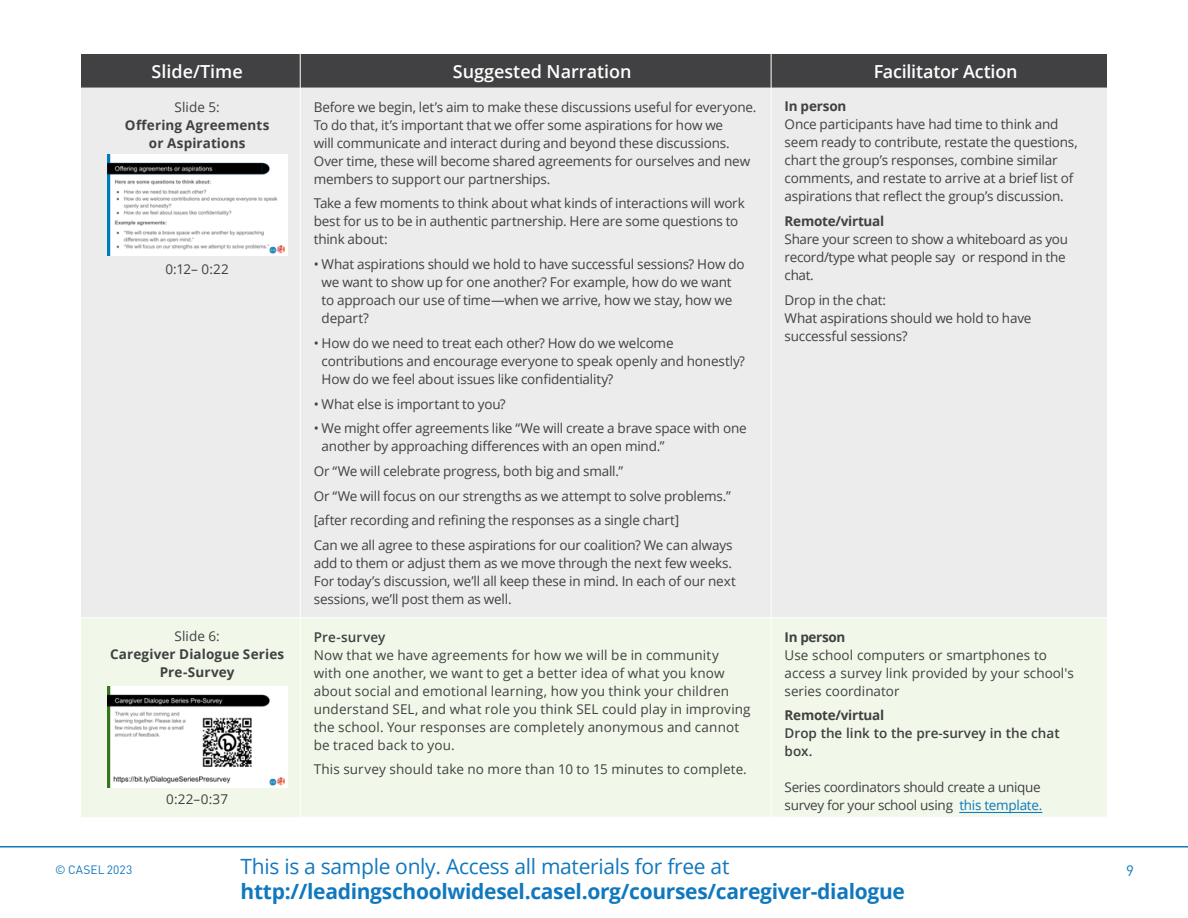
<style>
.page{position:relative;width:1188px;height:918px;background:#fff}
.page>*{position:absolute;margin:0;border:0;box-sizing:border-box;transform-origin:0 0}
.t1{font:700 21px "Open Sans";letter-spacing:-.015em;color:#1078be}
.t2{font:21px "Open Sans";letter-spacing:-.015em;color:#1078be}
.t3{font:600 18px "Open Sans";color:#fff}
.t4{font:15px "DIN";color:#1079bf}
.t5{font:13.5px/18px "Open Sans";letter-spacing:-.015em;color:#414042}
.t6{font:13.5px/18px "Open Sans";letter-spacing:.01em;color:#414042}
.t7{font:700 13.5px/18px "Open Sans";letter-spacing:.005em;color:#414042;text-align:center}
.t8{font:600 13.5px/18px "Open Sans";color:#414042}
.t9{font:700 13.5px "Open Sans";letter-spacing:-.02em;color:#414042}
.t10{font:700 13.5px "Open Sans";letter-spacing:-.025em;color:#414042}
.t11{font:12px "DIN";letter-spacing:.005em;color:#1079bf}
.s1{color:#1079bf}
</style>
<div class="page">
<div style="left:81px;top:54px;width:1026px;height:34px;background:#414042"></div>
<div style="left:81px;top:88px;width:1026px;height:529px;background:#ececec"></div>
<div style="left:81px;top:618px;width:1026px;height:199px;background:#f1f8e9"></div>
<hr style="left:300px;top:54px;width:1px;height:34px;background:#fff">
<hr style="left:771px;top:54px;width:1px;height:34px;background:#fff">
<hr style="left:300px;top:88px;width:1px;height:529px;background:#fff">
<hr style="left:771px;top:88px;width:1px;height:529px;background:#fff">
<hr style="left:300px;top:618px;width:1px;height:199px;background:#fff">
<hr style="left:771px;top:618px;width:1px;height:199px;background:#fff">
<img style="left:107px;top:154px;width:180px;height:102px">
<img style="left:107px;top:686px;width:180px;height:101px">
<hr style="left:959px;top:812px;width:83px;height:1px;background:#1079bf">
<hr style="left:0;top:846px;width:1188px;height:2px;background:#1079bf">
<h2 class="t3" style="left:152px;top:59px;width:93px">Slide/Time</h2>
<h2 class="t3" style="left:453px;top:59px;width:180px">Suggested Narration</h2>
<h2 class="t3" style="left:874px;top:59px;width:145px">Facilitator Action</h2>
<p class="t5" style="left:175px;top:97px;width:47px">Slide 5:</p>
<p class="t7" style="left:125px;top:115px;width:146px">Offering Agreements or Aspirations</p>
<p class="t5" style="left:314px;top:97px;width:444px">Before we begin, let’s aim to make these discussions useful for everyone.<br>To do that, it’s important that we offer some aspirations for how we<br>will communicate and interact during and beyond these discussions.<br>Over time, these will become shared agreements for ourselves and new members to support our partnerships.</p>
<p class="t5" style="left:314px;top:194px;width:433px">Take a few moments to think about what kinds of interactions will work best for us to be in authentic partnership. Here are some questions to think about:</p>
<p class="t5" style="left:322px;top:255px;width:424px;text-indent:-8px">• What aspirations should we hold to have successful sessions? How do we want to show up for one another? For example, how do we want to approach our use of time—when we arrive, how we stay, how we depart?</p>
<p class="t5" style="left:322px;top:334px;width:425px;text-indent:-8px">• How do we need to treat each other? How do we welcome contributions and encourage everyone to speak openly and honestly?<br>How do we feel about issues like confidentiality?</p>
<p class="t5" style="left:314px;top:394px;width:194px">• What else is important to you?</p>
<p class="t5" style="left:322px;top:419px;width:427px;text-indent:-8px">• We might offer agreements like “We will create a brave space with one another by approaching differences with an open mind.”</p>
<p class="t5" style="left:314px;top:458px;width:420px;line-height:24.8px">Or “We will celebrate progress, both big and small.”<br>Or “We will focus on our strengths as we attempt to solve problems.” [after recording and refining the responses as a single chart]<br>Can we all agree to these aspirations for our coalition? We can always</p>
<p class="t5" style="left:314px;top:554px;width:424px">add to them or adjust them as we move through the next few weeks.<br>For today’s discussion, we’ll all keep these in mind. In each of our next sessions, we’ll post them as well.</p>
<p class="t7" style="left:785px;top:97px;width:63px">In person</p>
<p class="t5" style="left:785px;top:115px;width:295px">Once participants have had time to think and seem ready to contribute, restate the questions, chart the group’s responses, combine similar comments, and restate to arrive at a brief list of aspirations that reflect the group’s discussion.</p>
<p class="t9" style="left:785px;top:212px;width:101px">Remote/virtual</p>
<p class="t5" style="left:785px;top:230px;width:285px">Share your screen to show a whiteboard as you record/type what people say or respond in the chat.</p>
<p class="t5" style="left:785px;top:291px;width:248px">Drop in the chat:<br>What aspirations should we hold to have successful sessions?</p>
<p class="t5" style="left:165px;top:259px;width:65px">0:12– 0:22</p>
<p class="t5" style="left:174px;top:627px;width:47px">Slide 6:</p>
<p class="t7" style="left:110px;top:645px;width:176px">Caregiver Dialogue Series<br>Pre-Survey</p>
<p class="t5" style="left:166px;top:789px;width:63px">0:22–0:37</p>
<p class="t8" style="left:314px;top:627px;width:73px">Pre-survey</p>
<p class="t6" style="left:314px;top:645px;width:438px">Now that we have agreements for how we will be in community<br>with one another, we want to get a better idea of what you know about social and emotional learning, how you think your children understand SEL, and what role you think SEL could play in improving the school. Your responses are completely anonymous and cannot be traced back to you.</p>
<p class="t6" style="left:314px;top:760px;width:435px">This survey should take no more than 10 to 15 minutes to complete.</p>
<p class="t10" style="left:785px;top:627px;width:62px">In person</p>
<p class="t5" style="left:785px;top:645px;width:291px">Use school computers or smartphones to access a survey link provided by your school's series coordinator</p>
<p class="t9" style="left:785px;top:706px;width:101px">Remote/virtual</p>
<p class="t8" style="left:785px;top:724px;width:277px">Drop the link to the pre-survey in the chat box.</p>
<p class="t5" style="left:785px;top:778px;width:259px">Series coordinators should create a unique survey for your school using <span class="s1">this template.</span></p>
<p class="t11" style="left:55px;top:862px;width:79px">© CASEL 2023</p>
<h1 class="t2" style="left:241px;top:852px;width:490px">This is a sample only. Access all materials for free at</h1>
<p class="t4" style="left:1126px;top:861px;width:9px">9</p>
<h1 class="t1" style="left:241px;top:876px;width:666px">http://leadingschoolwidesel.casel.org/courses/caregiver-dialogue</h1>
</div>
